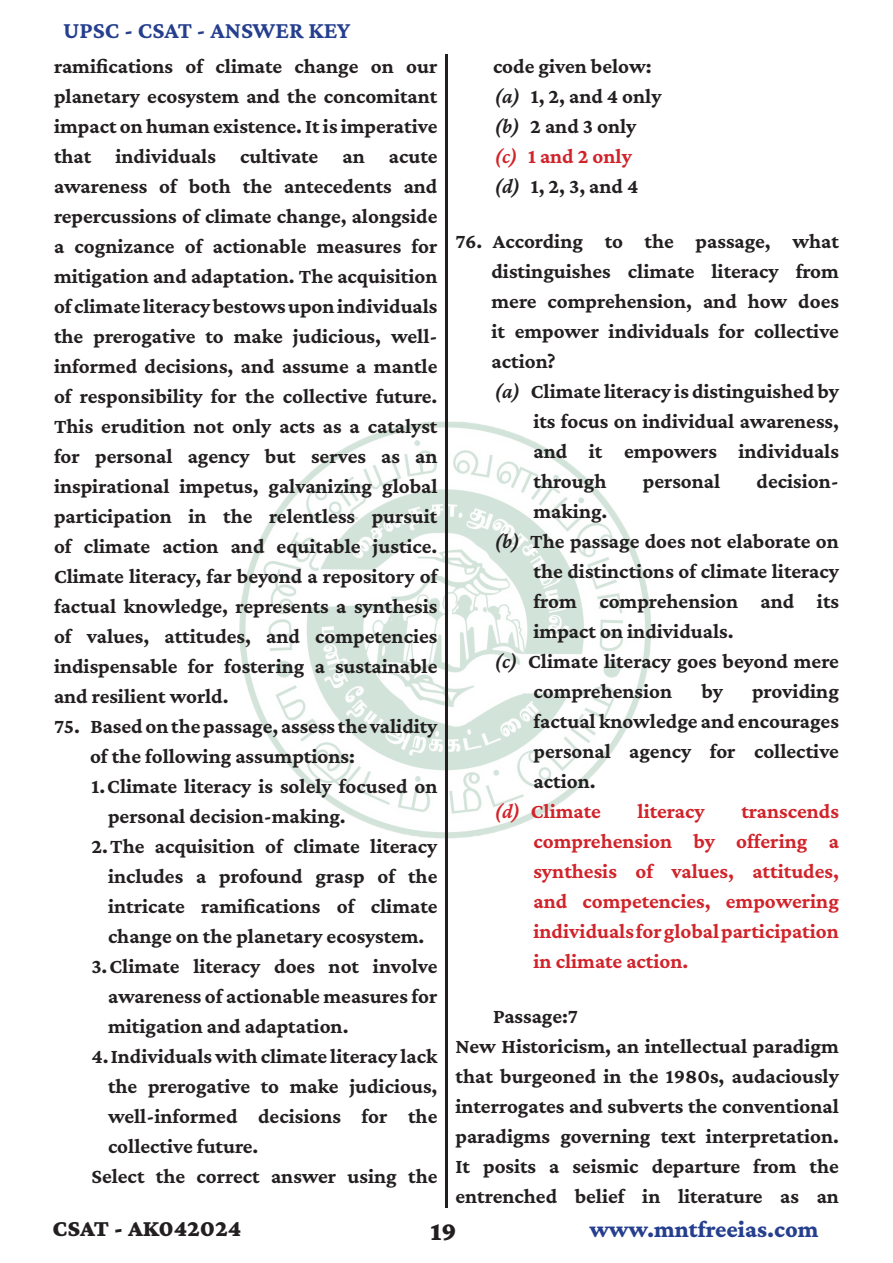
<style>
.page{position:relative;width:893px;height:1263px;background:#fff}
.page>*{position:absolute;margin:0;border:0;box-sizing:border-box;transform-origin:0 0}
.t1{font:900 27px "Crimson Pro";color:#231f20}
.t2{font:700 24px "Crimson Pro";color:#253f8e}
.t3{font:800 24px "Crimson Pro";color:#253f8e}
.t4{font:900 24px "Crimson Pro";color:#231f20}
.Bold_-_Full_Just{font:700 21px/30px "Crimson Pro";color:#231f20;text-align:justify}
.t5{font:700 21px/30px "Crimson Pro";color:#d1232a;text-align:justify}
.BOLD{font:700 21px "Crimson Pro";color:#231f20}
.s1{font-weight:600;font-style:italic}
</style>
<div class="page">
<img style="left:239px;top:421px;width:412px;height:418px">
<hr style="left:445px;top:54px;width:3px;height:1154px;background:#231f20">
<p class="t2" style="left:63px;top:15px;width:289px">UPSC - CSAT - ANSWER KEY</p>
<p class="Bold_-_Full_Just" style="left:54px;top:51px;width:385px">ramifications of climate change on our planetary ecosystem and the concomitant impact on human existence. It is imperative that individuals cultivate an acute awareness of both the antecedents and repercussions of climate change, alongside a cognizance of actionable measures for mitigation and adaptation. The acquisition of climate literacy bestows upon individuals the prerogative to make judicious, well&shy;informed decisions, and assume a mantle of responsibility for the collective future.<br>This erudition not only acts as a catalyst for personal agency but serves as an inspirational impetus, galvanizing global participation in the relentless pursuit of climate action and equitable justice.<br>Climate literacy, far beyond a repository of factual knowledge, represents a synthesis of values, attitudes, and competencies indispensable for fostering a sustainable and resilient world.</p>
<p class="Bold_-_Full_Just" style="left:90px;top:711px;width:349px;text-indent:-36px">75. Based on the passage, assess the validity of the following assumptions:</p>
<p class="Bold_-_Full_Just" style="left:108px;top:771px;width:331px;text-indent:-16px">1. Climate literacy is solely focused on personal decision-making.</p>
<p class="Bold_-_Full_Just" style="left:108px;top:831px;width:331px;text-indent:-16px">2. The acquisition of climate literacy includes a profound grasp of the intricate ramifications of climate change on the planetary ecosystem.</p>
<p class="Bold_-_Full_Just" style="left:108px;top:951px;width:331px;text-indent:-16px">3. Climate literacy does not involve awareness of actionable measures for mitigation and adaptation.</p>
<p class="Bold_-_Full_Just" style="left:108px;top:1041px;width:331px;text-indent:-16px">4. Individuals with climate literacy lack the prerogative to make judicious, well-informed decisions for the collective future.</p>
<p class="BOLD" style="left:92px;top:1163px;width:347px">Select the correct answer using the</p>
<p class="BOLD" style="left:493px;top:53px;width:160px">code given below:</p>
<p class="Bold_-_Full_Just" style="left:494px;top:81px;width:169px"><span class="s1">(a)</span> 1, 2, and 4 only</p>
<p class="Bold_-_Full_Just" style="left:494px;top:111px;width:143px"><span class="s1">(b)</span> 2 and 3 only</p>
<p class="t5" style="left:494px;top:141px;width:139px"><span class="s1">(c)</span> 1 and 2 only</p>
<p class="Bold_-_Full_Just" style="left:494px;top:171px;width:145px"><span class="s1">(d)</span> 1, 2, 3, and 4</p>
<p class="Bold_-_Full_Just" style="left:491px;top:226px;width:349px;text-indent:-36px">76. According to the passage, what distinguishes climate literacy from mere comprehension, and how does it empower individuals for collective action?</p>
<p class="Bold_-_Full_Just" style="left:533px;top:376px;width:307px;text-indent:-39px"><span class="s1">(a)</span> Climate literacy is distinguished by its focus on individual awareness, and it empowers individuals through</p>
<p class="Bold_-_Full_Just" style="left:643px;top:466px;width:79px">personal</p>
<p class="Bold_-_Full_Just" style="left:756px;top:466px;width:84px">decision-</p>
<p class="Bold_-_Full_Just" style="left:533px;top:496px;width:75px">making.</p>
<p class="Bold_-_Full_Just" style="left:533px;top:526px;width:307px;text-indent:-39px"><span class="s1">(b)</span> The passage does not elaborate on the distinctions of climate literacy from comprehension and its impact on individuals.</p>
<p class="Bold_-_Full_Just" style="left:533px;top:646px;width:307px;text-indent:-39px"><span class="s1">(c)</span> Climate literacy goes beyond mere comprehension</p>
<p class="Bold_-_Full_Just" style="left:533px;top:676px;width:307px;text-indent:219px">providing factual knowledge and encourages personal agency for collective action.</p>
<p class="t5" style="left:494px;top:796px;width:108px"><span class="s1">(d)</span> Climate</p>
<p class="t5" style="left:638px;top:796px;width:69px">literacy</p>
<p class="Bold_-_Full_Just" style="left:701px;top:676px;width:23px">by</p>
<p class="t5" style="left:533px;top:796px;width:307px;text-indent:208px">transcends comprehension by offering a synthesis of values, attitudes, and competencies, empowering individuals for global participation in climate action.</p>
<p class="BOLD" style="left:493px;top:1003px;width:87px">Passage:7</p>
<p class="Bold_-_Full_Just" style="left:455px;top:1031px;width:385px">New Historicism, an intellectual paradigm that burgeoned in the 1980s, audaciously interrogates and subverts the conventional paradigms governing text interpretation.<br>It posits a seismic departure from the entrenched belief in literature as an</p>
<p class="t4" style="left:53px;top:1213px;width:190px">CSAT - AK042024</p>
<p class="t1" style="left:430px;top:1214px;width:28px">19</p>
<p class="t3" style="left:589px;top:1214px;width:231px">www.mntfreeias.com</p>
</div>
